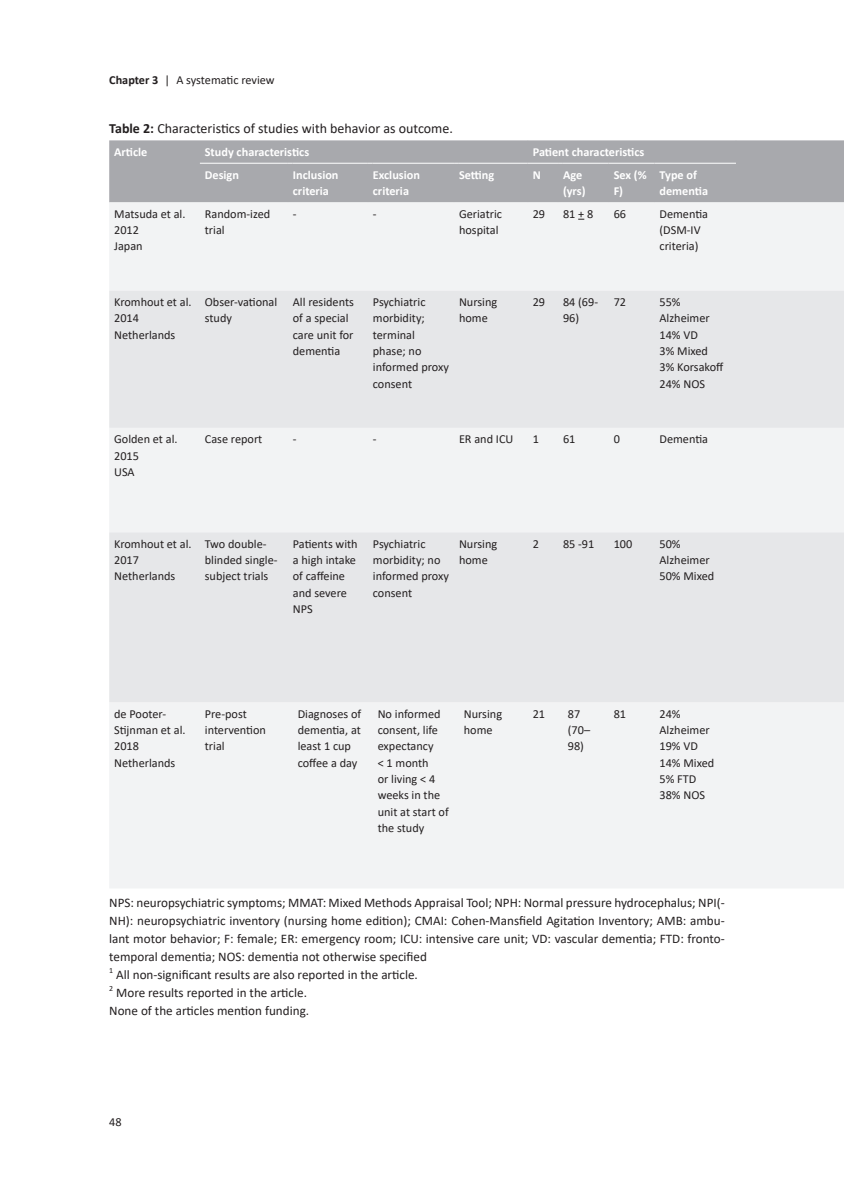
<style>
.page{position:relative;width:844px;height:1191px;background:#fff}
.page>*{position:absolute;margin:0;border:0;box-sizing:border-box;transform-origin:0 0}
.t1{font:14px "Calibri";color:#231f20}
.t2{font:13.12px/18px "Calibri";color:#231f20}
.t3{font:12.25px/16.3px "Calibri";color:#231f20}
.t4{font:700 12.25px/16.3px "Calibri";color:#fff}
.s1{font-weight:700}
</style>
<div class="page">
<div style="left:109px;top:140px;width:734px;height:62px;background:#a8a9ad"></div>
<div style="left:109px;top:202px;width:734px;height:686px;background:#f2f3f4"></div>
<svg style="left:109px;top:290px;width:734px;height:412px;fill:#e6e7e9"></svg>
<hr style="left:200px;top:163px;width:88px;height:1px;background:#fff">
<hr style="left:293px;top:163px;width:75px;height:1px;background:#fff">
<hr style="left:372px;top:163px;width:82px;height:1px;background:#fff">
<hr style="left:459px;top:163px;width:68px;height:1px;background:#fff">
<hr style="left:527px;top:163px;width:31px;height:1px;background:#fff">
<hr style="left:562px;top:163px;width:46px;height:1px;background:#fff">
<hr style="left:608px;top:163px;width:46px;height:1px;background:#fff">
<hr style="left:654px;top:163px;width:81px;height:1px;background:#fff">
<p class="t3" style="left:109px;top:71px;width:167px"><span class="s1">Chapter 3</span> | A systematic review</p>
<p class="t1" style="left:109px;top:119px;width:345px"><span class="s1">Table 2:</span> Characteristics of studies with behavior as outcome.</p>
<p class="t4" style="left:114px;top:143px;width:35px">Article</p>
<p class="t4" style="left:205px;top:143px;width:106px">Study characteristics</p>
<p class="t4" style="left:532px;top:143px;width:113px">Patient characteristics</p>
<p class="t4" style="left:205px;top:166px;width:36px">Design</p>
<p class="t4" style="left:293px;top:166px;width:47px">Inclusion criteria</p>
<p class="t4" style="left:373px;top:166px;width:49px">Exclusion criteria</p>
<p class="t4" style="left:459px;top:166px;width:37px">Setting</p>
<p class="t4" style="left:532px;top:166px;width:8px">N</p>
<p class="t4" style="left:563px;top:166px;width:24px">Age (yrs)</p>
<p class="t4" style="left:613px;top:166px;width:34px">Sex (%<br>F)</p>
<p class="t4" style="left:659px;top:166px;width:50px">Type of dementia</p>
<p class="t3" style="left:114px;top:205px;width:73px">Matsuda et al.<br>2012<br>Japan</p>
<p class="t3" style="left:205px;top:205px;width:67px">Random-ized trial</p>
<p class="t3" style="left:293px;top:205px;width:5px">-</p>
<p class="t3" style="left:373px;top:205px;width:5px">-</p>
<p class="t3" style="left:459px;top:205px;width:45px">Geriatric hospital</p>
<p class="t3" style="left:532px;top:205px;width:14px">29</p>
<p class="t3" style="left:563px;top:205px;width:32px">81 + 8</p>
<p class="t3" style="left:613px;top:205px;width:14px">66</p>
<p class="t3" style="left:659px;top:205px;width:50px">Dementia (DSM-IV criteria)</p>
<p class="t3" style="left:114px;top:293px;width:79px">Kromhout et al.<br>2014<br>Netherlands</p>
<p class="t3" style="left:205px;top:293px;width:74px">Obser-vational study</p>
<p class="t3" style="left:293px;top:293px;width:63px">All residents of a special care unit for dementia</p>
<p class="t3" style="left:373px;top:293px;width:78px">Psychiatric morbidity; terminal phase; no informed proxy consent</p>
<p class="t3" style="left:459px;top:293px;width:40px">Nursing home</p>
<p class="t3" style="left:532px;top:293px;width:14px">29</p>
<p class="t3" style="left:563px;top:293px;width:37px">84 (69-<br>96)</p>
<p class="t3" style="left:613px;top:293px;width:14px">72</p>
<p class="t3" style="left:659px;top:293px;width:65px">55%<br>Alzheimer<br>14% VD<br>3% Mixed<br>3% Korsakoff<br>24% NOS</p>
<p class="t3" style="left:114px;top:431px;width:65px">Golden et al.<br>2015<br>USA</p>
<p class="t3" style="left:205px;top:431px;width:59px">Case report</p>
<p class="t3" style="left:293px;top:431px;width:5px">-</p>
<p class="t3" style="left:373px;top:431px;width:5px">-</p>
<p class="t3" style="left:459px;top:431px;width:56px">ER and ICU</p>
<p class="t3" style="left:532px;top:431px;width:8px">1</p>
<p class="t3" style="left:563px;top:431px;width:14px">61</p>
<p class="t3" style="left:613px;top:431px;width:8px">0</p>
<p class="t3" style="left:659px;top:431px;width:50px">Dementia</p>
<p class="t3" style="left:114px;top:535px;width:79px">Kromhout et al.<br>2017<br>Netherlands</p>
<p class="t3" style="left:205px;top:535px;width:74px">Two double&shy;blinded single&shy;subject trials</p>
<p class="t3" style="left:293px;top:535px;width:66px">Patients with a high intake of caffeine and severe<br>NPS</p>
<p class="t3" style="left:373px;top:535px;width:78px">Psychiatric morbidity; no informed proxy consent</p>
<p class="t3" style="left:459px;top:535px;width:40px">Nursing home</p>
<p class="t3" style="left:532px;top:535px;width:8px">2</p>
<p class="t3" style="left:563px;top:535px;width:33px">85 -91</p>
<p class="t3" style="left:613px;top:535px;width:20px">100</p>
<p class="t3" style="left:659px;top:535px;width:56px">50%<br>Alzheimer<br>50% Mixed</p>
<p class="t3" style="left:114px;top:705px;width:73px">de Pooter-<br>Stijnman et al.<br>2018<br>Netherlands</p>
<p class="t3" style="left:205px;top:705px;width:63px">Pre-post intervention trial</p>
<p class="t3" style="left:297px;top:705px;width:65px">Diagnoses of dementia, at least 1 cup coffee a day</p>
<p class="t3" style="left:377px;top:705px;width:73px">No informed consent, life expectancy<br>&lt; 1 month<br>or living &lt; 4 weeks in the unit at start of the study</p>
<p class="t3" style="left:464px;top:705px;width:40px">Nursing home</p>
<p class="t3" style="left:532px;top:705px;width:14px">21</p>
<p class="t3" style="left:567px;top:705px;width:24px">87 (70–<br>98)</p>
<p class="t3" style="left:613px;top:705px;width:14px">81</p>
<p class="t3" style="left:659px;top:705px;width:56px">24%<br>Alzheimer<br>19% VD<br>14% Mixed<br>5% FTD<br>38% NOS</p>
<p class="t2" style="left:109px;top:892px;width:617px">NPS: neuropsychiatric symptoms; MMAT: Mixed Methods Appraisal Tool; NPH: Normal pressure hydrocephalus; NPI(- NH): neuropsychiatric inventory (nursing home edition); CMAI: Cohen-Mansfield Agitation Inventory; AMB: ambu&shy;lant motor behavior; F: female; ER: emergency room; ICU: intensive care unit; VD: vascular dementia; FTD: fronto&shy;temporal dementia; NOS: dementia not otherwise specified<br><sup>1</sup> All non-significant results are also reported in the article.<br><sup>2</sup> More results reported in the article.<br>None of the articles mention funding.</p>
<p class="t3" style="left:109px;top:1113px;width:14px">48</p>
</div>
